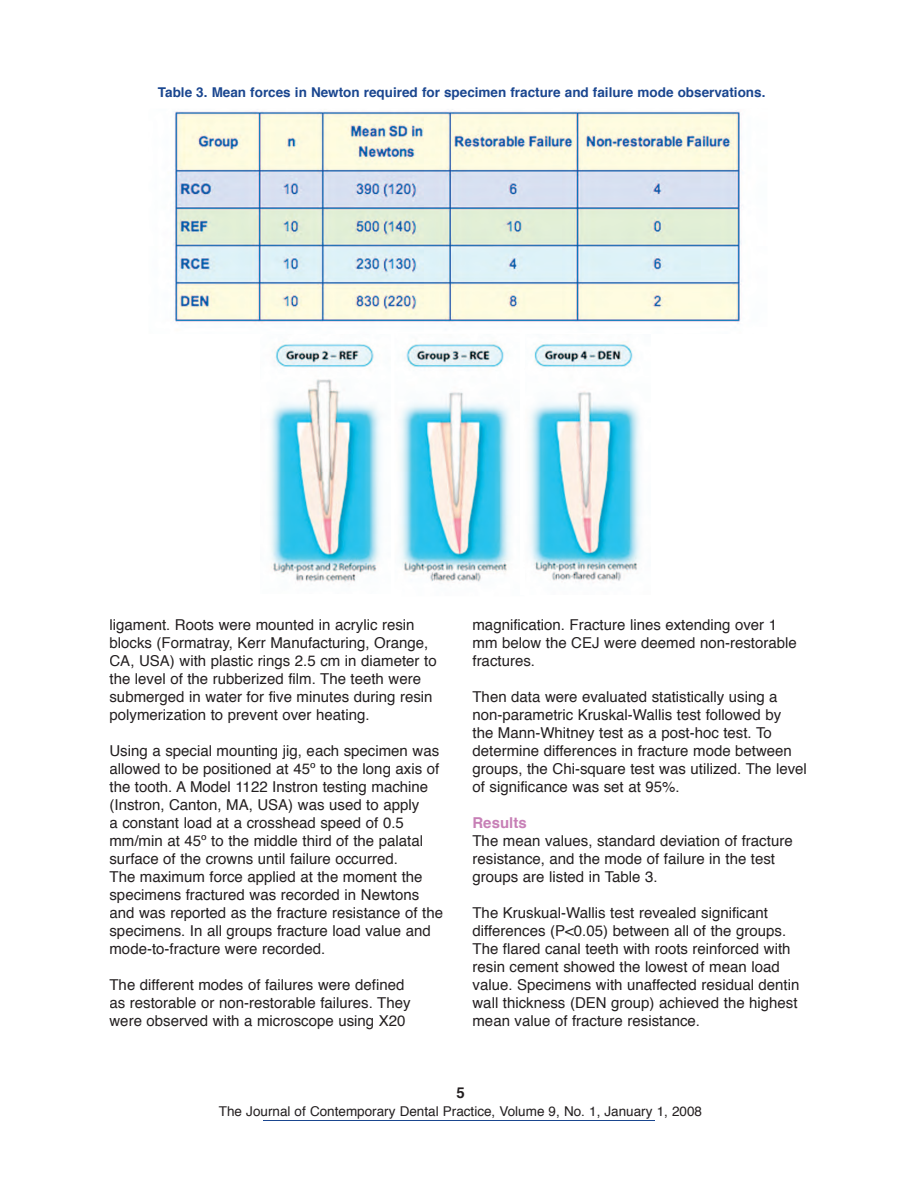
<style>
.page{position:relative;width:918px;height:1188px;background:#fff}
.page>*{position:absolute;margin:0;border:0;box-sizing:border-box;transform-origin:0 0}
.t1{font:15px/18px "Helvetica";color:#231f20}
.t2{font:700 15px "Helvetica";color:#c77fb6}
.t3{font:700 15px "Helvetica";color:#231f20}
.t4{font:700 13.5px "Helvetica";color:#1a468f}
.t5{font:13.5px "Helvetica";color:#231f20}
</style>
<div class="page">
<hr style="left:263px;top:1120px;width:392px;height:1px;background:#1a468f">
<img style="left:173px;top:111px;width:569px;height:213px">
<img style="left:270px;top:343px;width:111px;height:239px">
<img style="left:400px;top:343px;width:111px;height:239px">
<img style="left:529px;top:343px;width:112px;height:238px">
<p class="t4" style="left:158px;top:86px;width:609px">Table 3. Mean forces in Newton required for specimen fracture and failure mode observations.</p>
<p class="t1" style="left:109px;top:617px;width:329px">ligament. Roots were mounted in acrylic resin blocks (Formatray, Kerr Manufacturing, Orange, CA, USA) with plastic rings 2.5 cm in diameter to the level of the rubberized film. The teeth were submerged in water for five minutes during resin polymerization to prevent over heating.</p>
<p class="t1" style="left:109px;top:743px;width:335px">Using a special mounting jig, each specimen was allowed to be positioned at 45º to the long axis of the tooth. A Model 1122 Instron testing machine (Instron, Canton, MA, USA) was used to apply<br>a constant load at a crosshead speed of 0.5 mm/min at 45º to the middle third of the palatal surface of the crowns until failure occurred.<br>The maximum force applied at the moment the specimens fractured was recorded in Newtons and was reported as the fracture resistance of the specimens. In all groups fracture load value and mode-to-fracture were recorded.</p>
<p class="t1" style="left:109px;top:977px;width:303px">The different modes of failures were defined as restorable or non-restorable failures. They were observed with a microscope using X20</p>
<p class="t1" style="left:472px;top:617px;width:326px">magnification. Fracture lines extending over 1 mm below the CEJ were deemed non-restorable fractures.</p>
<p class="t1" style="left:472px;top:689px;width:336px">Then data were evaluated statistically using a non-parametric Kruskal-Wallis test followed by<br>the Mann-Whitney test as a post-hoc test. To determine differences in fracture mode between groups, the Chi-square test was utilized. The level of significance was set at 95%.</p>
<p class="t2" style="left:472px;top:816px;width:56px">Results</p>
<p class="t1" style="left:472px;top:833px;width:322px">The mean values, standard deviation of fracture resistance, and the mode of failure in the test groups are listed in Table 3.</p>
<p class="t1" style="left:472px;top:905px;width:328px">The Kruskual-Wallis test revealed significant differences (P&lt;0.05) between all of the groups.<br>The flared canal teeth with roots reinforced with resin cement showed the lowest of mean load value. Specimens with unaffected residual dentin wall thickness (DEN group) achieved the highest mean value of fracture resistance.</p>
<p class="t3" style="left:456px;top:1086px;width:10px">5</p>
<p class="t5" style="left:219px;top:1106px;width:485px">The Journal of Contemporary Dental Practice, Volume 9, No. 1, January 1, 2008</p>
</div>
